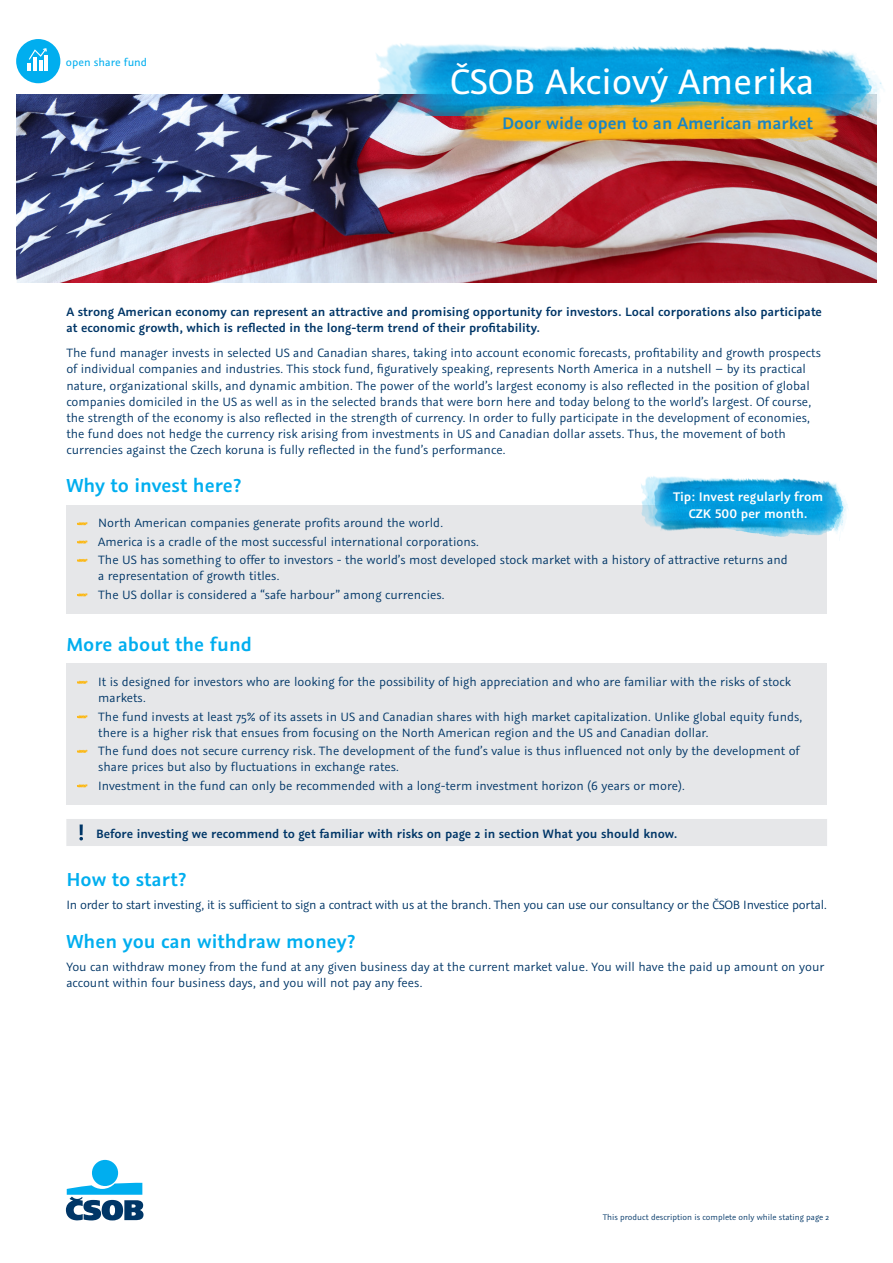
<style>
.page{position:relative;width:893px;height:1263px;background:#fff}
.page>*{position:absolute;margin:0;border:0;box-sizing:border-box;transform-origin:0 0}
.t1{font:39.6px "Graublau Sans";color:#fff}
.nadpis{font:600 21px "Graublau Sans";color:#00aeef}
.t2{font:600 18.6px "Graublau Sans";color:#1b85c2}
.t3{font:600 13.95px/16.8px "Graublau Sans";color:#fff;text-align:center}
.normal_odrazky{font:13.5px/16.2px "Graublau Sans";color:#003667}
.nadpis-2{font:13.5px/16.2px "Graublau Sans";color:#003667}
.normal_text{font:13.5px/16.2px "Graublau Sans";letter-spacing:-.005em;color:#003667}
.nadpis-3{font:600 13.5px/16.2px "Graublau Sans";color:#003667}
.normal_text-2{font:600 13.5px "Graublau Sans";color:#003667}
.t4{font:12px "Graublau Sans";color:#00aeef}
.normal_text-3{font:9px "Graublau Sans";color:#003667}
</style>
<div class="page">
<div style="left:92px;top:1160px;width:26px;height:26px;background:#00aeef;border-radius:50%"></div>
<svg style="left:66px;top:1183px;width:78px;height:37px"></svg>
<div style="left:16px;top:39px;width:44px;height:44px;background:#00aeef;border-radius:50%"></div>
<hr style="left:45px;top:55px;width:3px;height:16px;background:#fff">
<svg style="left:28px;top:48px;width:19px;height:23px"></svg>
<img style="left:16px;top:95px;width:861px;height:187px">
<img style="left:374px;top:43px;width:510px;height:72px">
<img style="left:460px;top:99px;width:379px;height:50px">
<div style="left:66px;top:505px;width:761px;height:108px;background:#e6e7e9"></div>
<svg style="left:77px;top:522px;width:11px;height:3px"></svg>
<svg style="left:77px;top:540px;width:11px;height:4px"></svg>
<svg style="left:77px;top:558px;width:11px;height:4px"></svg>
<svg style="left:77px;top:593px;width:11px;height:3px"></svg>
<div style="left:66px;top:663px;width:761px;height:141px;background:#e6e7e9"></div>
<svg style="left:77px;top:680px;width:11px;height:4px"></svg>
<svg style="left:77px;top:715px;width:11px;height:3px"></svg>
<svg style="left:77px;top:749px;width:11px;height:4px"></svg>
<svg style="left:77px;top:784px;width:11px;height:3px"></svg>
<div style="left:66px;top:819px;width:761px;height:27px;background:#e6e7e9"></div>
<img style="left:641px;top:476px;width:207px;height:61px">
<p class="t4" style="left:66px;top:54px;width:83px">open share fund</p>
<p class="t1" style="left:450px;top:58px;width:366px">ČSOB Akciový Amerika</p>
<p class="t2" style="left:502px;top:112px;width:312px">Door wide open to an American market</p>
<p class="nadpis-3" style="left:66px;top:304px;width:757px">A strong American economy can represent an attractive and promising opportunity for investors. Local corporations also participate at economic growth, which is reflected in the long-term trend of their profitability.</p>
<p class="nadpis-2" style="left:66px;top:345px;width:756px">The fund manager invests in selected US and Canadian shares, taking into account economic forecasts, profitability and growth prospects of individual companies and industries. This stock fund, figuratively speaking, represents North America in a nutshell – by its practical nature, organizational skills, and dynamic ambition. The power of the world’s largest economy is also reflected in the position of global companies domiciled in the US as well as in the selected brands that were born here and today belong to the world’s largest. Of course, the strength of the economy is also reflected in the strength of currency. In order to fully participate in the development of economies, the fund does not hedge the currency risk arising from investments in US and Canadian dollar assets. Thus, the movement of both currencies against the Czech koruna is fully reflected in the fund’s performance.</p>
<p class="nadpis" style="left:66px;top:472px;width:176px">Why to invest here?</p>
<p class="normal_odrazky" style="left:98px;top:515px;width:347px">North American companies generate profits around the world.</p>
<p class="normal_odrazky" style="left:98px;top:533px;width:382px">America is a cradle of the most successful international corporations.</p>
<p class="normal_odrazky" style="left:98px;top:552px;width:691px">The US has something to offer to investors - the world’s most developed stock market with a history of attractive returns and a representation of growth titles.</p>
<p class="normal_odrazky" style="left:98px;top:586px;width:348px">The US dollar is considered a “safe harbour” among currencies.</p>
<p class="nadpis" style="left:66px;top:631px;width:187px">More about the fund</p>
<p class="normal_odrazky" style="left:98px;top:674px;width:694px">It is designed for investors who are looking for the possibility of high appreciation and who are familiar with the risks of stock markets.</p>
<p class="normal_odrazky" style="left:98px;top:708px;width:706px">The fund invests at least 75% of its assets in US and Canadian shares with high market capitalization. Unlike global equity funds, there is a higher risk that ensues from focusing on the North American region and the US and Canadian dollar.</p>
<p class="normal_odrazky" style="left:98px;top:743px;width:703px">The fund does not secure currency risk. The development of the fund’s value is thus influenced not only by the development of share prices but also by fluctuations in exchange rates.</p>
<p class="normal_odrazky" style="left:98px;top:777px;width:588px">Investment in the fund can only be recommended with a long-term investment horizon (6 years or more).</p>
<p class="normal_text-2" style="left:96px;top:825px;width:583px">Before investing we recommend to get familiar with risks on page 2 in section What you should know.</p>
<p class="nadpis" style="left:66px;top:867px;width:122px">How to start?</p>
<p class="normal_text" style="left:66px;top:897px;width:762px">In order to start investing, it is sufficient to sign a contract with us at the branch. Then you can use our consultancy or the ČSOB Investice portal.</p>
<p class="nadpis" style="left:66px;top:928px;width:290px">When you can withdraw money?</p>
<p class="normal_text" style="left:66px;top:958px;width:760px">You can withdraw money from the fund at any given business day at the current market value. You will have the paid up amount on your account within four business days, and you will not pay any fees.</p>
<p class="t3" style="left:673px;top:488px;width:152px">Tip: Invest regularly from<br>CZK 500 per month.</p>
<p class="normal_text-3" style="left:603px;top:1212px;width:228px">This product description is complete only while stating page 2</p>
</div>
